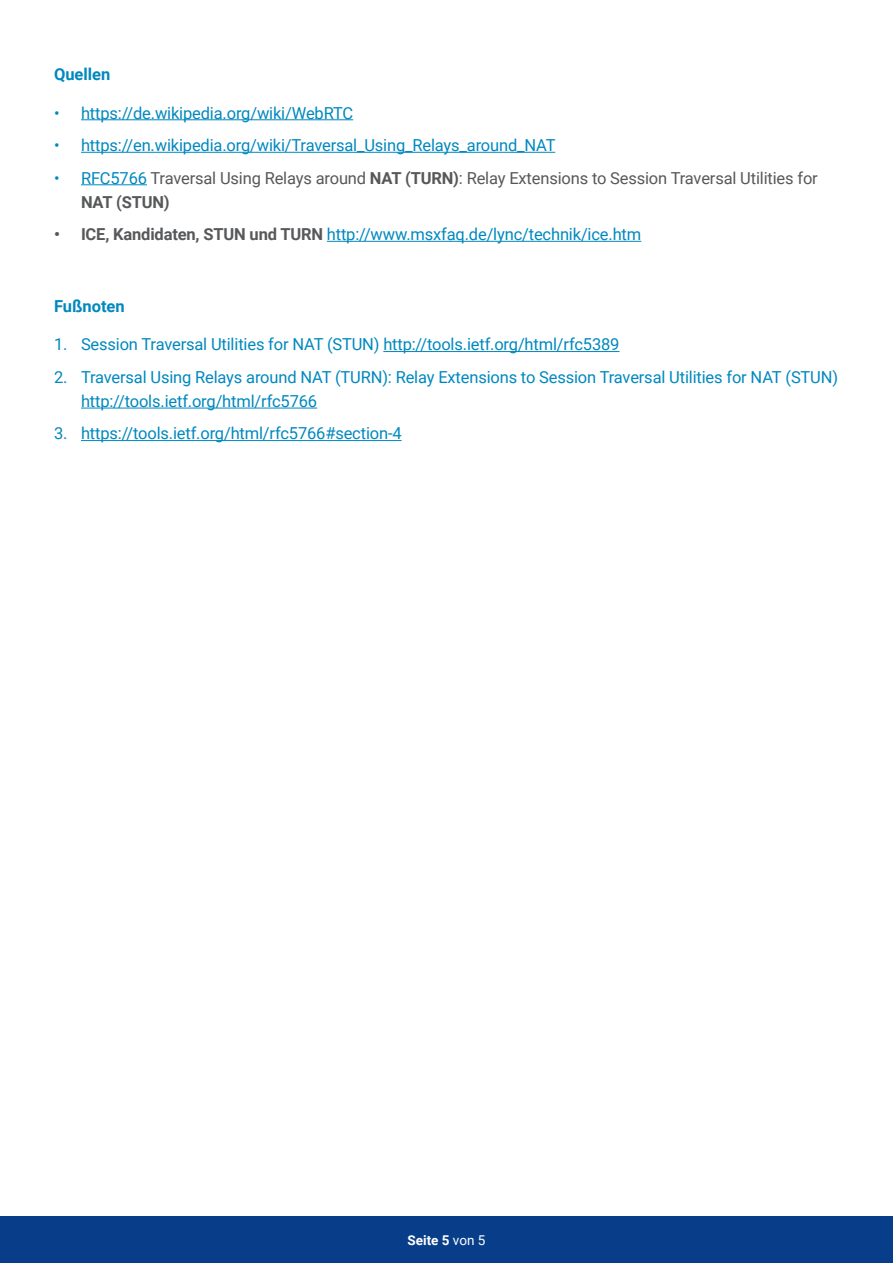
<style>
.page{position:relative;width:893px;height:1263px;background:#fff}
.page>*{position:absolute;margin:0;border:0;box-sizing:border-box;transform-origin:0 0}
.t1{font:16.5px/24px "Roboto";letter-spacing:-.01em;color:#0088bf}
.t2{font:16.5px/24px "Roboto";letter-spacing:-.01em;color:#57585a}
.t3{font:700 16.5px "Roboto";color:#0088bf}
.t4{font:700 13.5px "Roboto";color:#fff}
.s1{color:#0088bf}
.s2{font-weight:700}
.s3{font-weight:700;color:#57585a}
.s4{font-weight:400}
</style>
<div class="page">
<div style="left:0;top:1216px;width:893px;height:47px;background:#083e89"></div>
<hr style="left:81px;top:119px;width:272px;height:1px;background:#0088bf">
<hr style="left:81px;top:152px;width:474px;height:1px;background:#0088bf">
<hr style="left:81px;top:184px;width:66px;height:1px;background:#0088bf">
<hr style="left:327px;top:241px;width:314px;height:1px;background:#0088bf">
<hr style="left:383px;top:351px;width:236px;height:1px;background:#0088bf">
<hr style="left:81px;top:408px;width:236px;height:1px;background:#0088bf">
<hr style="left:81px;top:440px;width:321px;height:1px;background:#0088bf">
<p class="t3" style="left:54px;top:63px;width:58px">Quellen</p>
<p class="t1" style="left:54px;top:100px;width:301px">• https://de.wikipedia.org/wiki/WebRTC</p>
<p class="t1" style="left:54px;top:133px;width:503px">• https://en.wikipedia.org/wiki/Traversal_Using_Relays_around_NAT</p>
<p class="t2" style="left:81px;top:165px;width:738px;text-indent:-27px"><span class="s1">• RFC5766</span> Traversal Using Relays around <span class="s2">NAT (TURN)</span>: Relay Extensions to Session Traversal Utilities for<br><span class="s2">NAT (STUN)</span></p>
<p class="t1" style="left:54px;top:222px;width:589px"><span class="s3">• ICE, Kandidaten, STUN und TURN</span> http://www.msxfaq.de/lync/technik/ice.htm</p>
<p class="t3" style="left:54px;top:295px;width:72px">Fußnoten</p>
<p class="t1" style="left:54px;top:332px;width:567px">1. Session Traversal Utilities for NAT (STUN) http://tools.ietf.org/html/rfc5389</p>
<p class="t1" style="left:81px;top:364px;width:759px;text-indent:-27px">2. Traversal Using Relays around NAT (TURN): Relay Extensions to Session Traversal Utilities for NAT (STUN) http://tools.ietf.org/html/rfc5766</p>
<p class="t1" style="left:54px;top:421px;width:349px">3. https://tools.ietf.org/html/rfc5766#section-4</p>
<p class="t4" style="left:407px;top:1230px;width:80px">Seite 5 <span class="s4">von 5</span></p>
</div>
